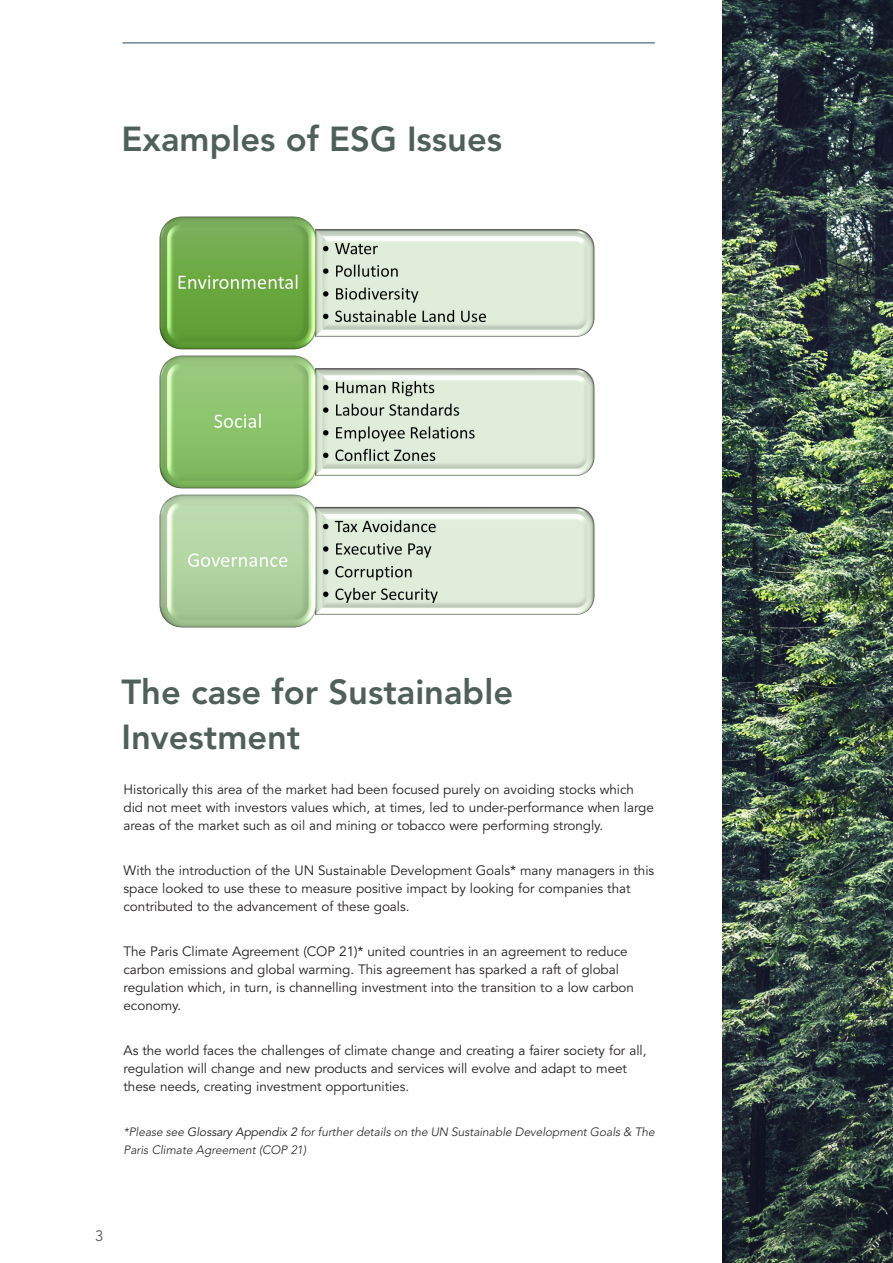
<style>
.page{position:relative;width:893px;height:1263px;background:#fff}
.page>*{position:absolute;margin:0;border:0;box-sizing:border-box;transform-origin:0 0}
.t1{font:800 34.5px/45px "Avenir LT Std";color:#4f605a}
.t2{font:15px "Avenir LT Std";color:#57585a}
.Body{font:13.5px/18px "Avenir LT Std";letter-spacing:-.005em;color:#231f20}
.Body-2{font:italic 300 12px/18px "Avenir LT Std";letter-spacing:-.005em;color:#231f20}
.s1{font-weight:400}
</style>
<div class="page">
<hr style="left:122px;top:43px;width:533px;height:1px;background:#204b61">
<img style="left:723px;top:0;width:170px;height:1263px">
<img style="left:159px;top:216px;width:435px;height:411px">
<p class="t1" style="left:122px;top:116px;width:382px">Examples of ESG Issues</p>
<p class="t1" style="left:122px;top:670px;width:393px">The case for Sustainable<br>Investment</p>
<p class="Body" style="left:124px;top:781px;width:532px">Historically this area of the market had been focused purely on avoiding stocks which did not meet with investors values which, at times, led to under-performance when large areas of the market such as oil and mining or tobacco were performing strongly.</p>
<p class="Body" style="left:124px;top:862px;width:532px">With the introduction of the UN Sustainable Development Goals* many managers in this space looked to use these to measure positive impact by looking for companies that contributed to the advancement of these goals.</p>
<p class="Body" style="left:124px;top:943px;width:512px">The Paris Climate Agreement (COP 21)* united countries in an agreement to reduce carbon emissions and global warming. This agreement has sparked a raft of global regulation which, in turn, is channelling investment into the transition to a low carbon economy.</p>
<p class="Body" style="left:124px;top:1042px;width:524px">As the world faces the challenges of climate change and creating a fairer society for all, regulation will change and new products and services will evolve and adapt to meet these needs, creating investment opportunities.</p>
<p class="Body-2" style="left:124px;top:1123px;width:533px">*Please see <span class="s1">Glossary Appendix 2</span> for further details on the UN Sustainable Development Goals &amp; The<br>Paris Climate Agreement (COP 21)</p>
<p class="t2" style="left:95px;top:1227px;width:10px">3</p>
</div>
